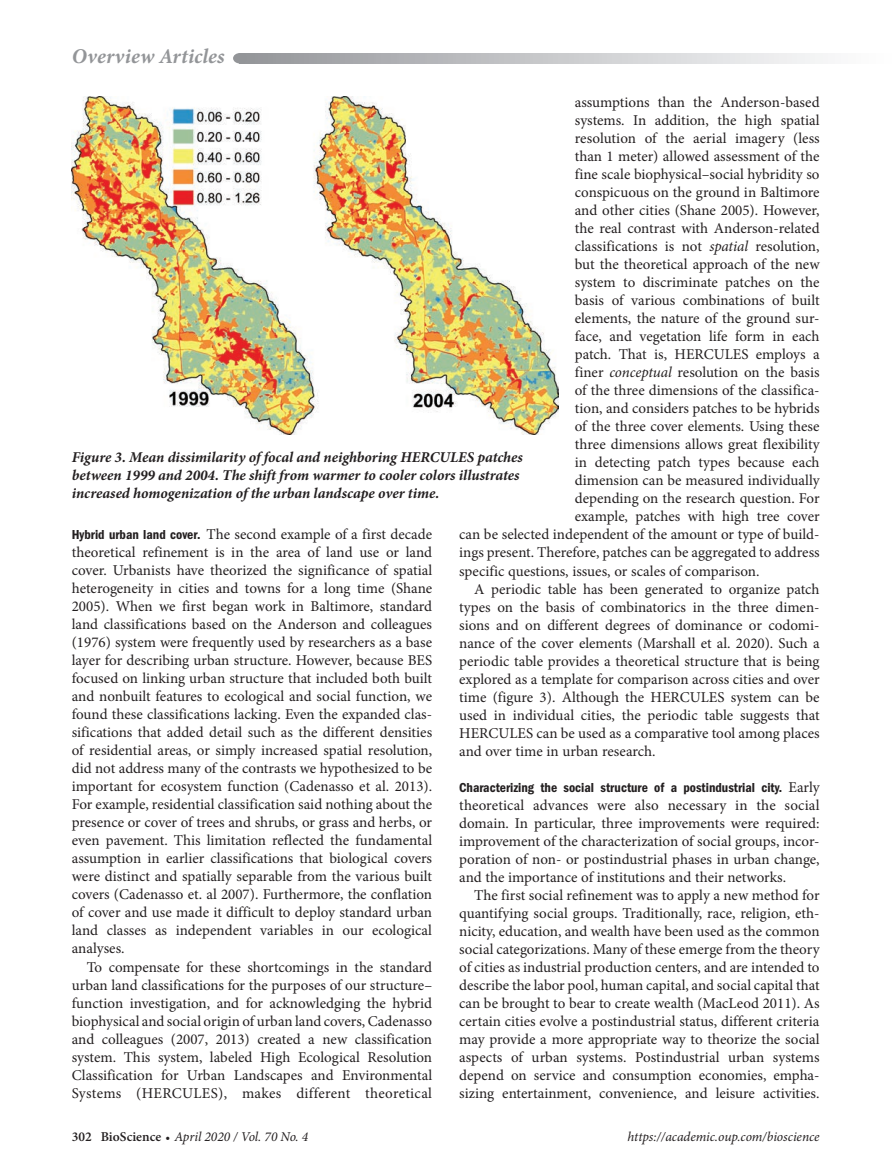
<style>
.page{position:relative;width:894px;height:1174px;background:#fff}
.page>*{position:absolute;margin:0;border:0;box-sizing:border-box;transform-origin:0 0}
.t1{font:italic 700 21px "Minion Pro";letter-spacing:.005em;color:#939598}
.t2{font:15px/18px "Minion Pro";color:#231f20;text-align:justify}
.t3{font:italic 700 15px/18px "Minion Pro";letter-spacing:-.005em;color:#231f20}
.t4{font:italic 13.5px "Minion Pro";letter-spacing:-.005em;color:#231f20}
.t5{font:13.5px "ITC Franklin Gothic Std Dm Cd";color:#231f20}
.s1{font-style:italic}
.s2{font-family:"Minion Pro";font-size:15px}
.s3{font-family:"ITC Franklin Gothic Std Dm Cd";font-size:13.5px}
.s4{font-weight:600;font-style:normal}
.s5{font-weight:600;font-style:normal;font-size:12px}
</style>
<div class="page">
<svg style="left:243px;top:53px;width:580px;height:11px;background:#c5c6c9"></svg>
<div style="left:233px;top:53px;width:14px;height:11px;background:#939598;border-radius:50%"></div>
<img style="left:72px;top:96px;width:486px;height:339px">
<h1 class="t1" style="left:72px;top:41px;width:154px">Overview Articles</h1>
<p class="t2" style="left:574px;top:94px;width:246px">assumptions than the Anderson-based</p>
<p class="t2" style="left:574px;top:112px;width:246px">systems. In addition, the high spatial</p>
<p class="t2" style="left:574px;top:130px;width:246px">resolution of the aerial imagery (less</p>
<p class="t2" style="left:574px;top:148px;width:246px">than 1 meter) allowed assessment of the</p>
<p class="t2" style="left:574px;top:166px;width:246px">fine scale biophysical–social hybridity so</p>
<p class="t2" style="left:574px;top:184px;width:246px">conspicuous on the ground in Baltimore</p>
<p class="t2" style="left:574px;top:202px;width:246px">and other cities (Shane 2005). However,</p>
<p class="t2" style="left:574px;top:220px;width:246px">the real contrast with Anderson-related</p>
<p class="t2" style="left:574px;top:238px;width:246px">classifications is not <span class="s1">spatial</span> resolution,</p>
<p class="t2" style="left:574px;top:256px;width:246px">but the theoretical approach of the new</p>
<p class="t2" style="left:574px;top:274px;width:246px">system to discriminate patches on the</p>
<p class="t2" style="left:574px;top:292px;width:246px">basis of various combinations of built</p>
<p class="t2" style="left:574px;top:310px;width:246px">elements, the nature of the ground sur-</p>
<p class="t2" style="left:574px;top:328px;width:246px">face, and vegetation life form in each</p>
<p class="t2" style="left:574px;top:346px;width:246px">patch. That is, HERCULES employs a</p>
<p class="t2" style="left:574px;top:364px;width:246px">finer <span class="s1">conceptual</span> resolution on the basis</p>
<p class="t2" style="left:574px;top:382px;width:246px">of the three dimensions of the classifica-</p>
<p class="t2" style="left:574px;top:400px;width:246px">tion, and considers patches to be hybrids</p>
<p class="t2" style="left:574px;top:418px;width:246px">of the three cover elements. Using these</p>
<p class="t2" style="left:574px;top:436px;width:246px">three dimensions allows great flexibility</p>
<p class="t2" style="left:574px;top:454px;width:246px">in detecting patch types because each</p>
<p class="t2" style="left:574px;top:472px;width:246px">dimension can be measured individually</p>
<p class="t2" style="left:574px;top:490px;width:246px">depending on the research question. For</p>
<p class="t2" style="left:574px;top:508px;width:246px">example, patches with high tree cover</p>
<p class="t2" style="left:459px;top:526px;width:361px">can be selected independent of the amount or type of build-</p>
<p class="t2" style="left:459px;top:544px;width:361px">ings present. Therefore, patches can be aggregated to address</p>
<p class="t2" style="left:459px;top:562px;width:302px">specific questions, issues, or scales of comparison.</p>
<p class="t2" style="left:474px;top:580px;width:346px">A periodic table has been generated to organize patch</p>
<p class="t2" style="left:459px;top:598px;width:361px">types on the basis of combinatorics in the three dimen-</p>
<p class="t2" style="left:459px;top:616px;width:361px">sions and on different degrees of dominance or codomi-</p>
<p class="t2" style="left:459px;top:634px;width:361px">nance of the cover elements (Marshall et al. 2020). Such a</p>
<p class="t2" style="left:459px;top:652px;width:362px">periodic table provides a theoretical structure that is being</p>
<p class="t2" style="left:459px;top:670px;width:362px">explored as a template for comparison across cities and over</p>
<p class="t2" style="left:459px;top:688px;width:362px">time (figure 3). Although the HERCULES system can be</p>
<p class="t2" style="left:459px;top:706px;width:361px">used in individual cities, the periodic table suggests that</p>
<p class="t2" style="left:459px;top:724px;width:362px">HERCULES can be used as a comparative tool among places</p>
<p class="t2" style="left:459px;top:742px;width:198px">and over time in urban research.</p>
<p class="t5" style="left:459px;top:779px;width:362px">Characterizing the social structure of a postindustrial city. <span class="s2">Early</span></p>
<p class="t2" style="left:459px;top:796px;width:362px">theoretical advances were also necessary in the social domain. In particular, three improvements were required: improvement of the characterization of social groups, incor&shy;poration of non- or postindustrial phases in urban change, and the importance of institutions and their networks.</p>
<p class="t2" style="left:459px;top:886px;width:362px;text-indent:15px">The first social refinement was to apply a new method for quantifying social groups. Traditionally, race, religion, eth&shy;nicity, education, and wealth have been used as the common social categorizations. Many of these emerge from the theory of cities as industrial production centers, and are intended to describe the labor pool, human capital, and social capital that can be brought to bear to create wealth (MacLeod 2011). As certain cities evolve a postindustrial status, different criteria may provide a more appropriate way to theorize the social aspects of urban systems. Postindustrial urban systems depend on service and consumption economies, empha&shy;sizing entertainment, convenience, and leisure activities.</p>
<p class="t3" style="left:72px;top:448px;width:452px">Figure 3. Mean dissimilarity of focal and neighboring HERCULES patches between 1999 and 2004. The shift from warmer to cooler colors illustrates increased homogenization of the urban landscape over time.</p>
<p class="t2" style="left:72px;top:525px;width:362px"><span class="s3">Hybrid urban land cover.</span> The second example of a first decade theoretical refinement is in the area of land use or land cover. Urbanists have theorized the significance of spatial heterogeneity in cities and towns for a long time (Shane 2005). When we first began work in Baltimore, standard land classifications based on the Anderson and colleagues (1976) system were frequently used by researchers as a base layer for describing urban structure. However, because BES focused on linking urban structure that included both built and nonbuilt features to ecological and social function, we found these classifications lacking. Even the expanded clas&shy;sifications that added detail such as the different densities of residential areas, or simply increased spatial resolution, did not address many of the contrasts we hypothesized to be important for ecosystem function (Cadenasso et al. 2013).<br>For example, residential classification said nothing about the presence or cover of trees and shrubs, or grass and herbs, or even pavement. This limitation reflected the fundamental assumption in earlier classifications that biological covers were distinct and spatially separable from the various built covers (Cadenasso et. al 2007). Furthermore, the conflation of cover and use made it difficult to deploy standard urban land classes as independent variables in our ecological analyses.</p>
<p class="t2" style="left:72px;top:957px;width:362px;text-indent:15px">To compensate for these shortcomings in the standard urban land classifications for the purposes of our structure– function investigation, and for acknowledging the hybrid biophysical and social origin of urban land covers, Cadenasso and colleagues (2007, 2013) created a new classification system. This system, labeled High Ecological Resolution Classification for Urban Landscapes and Environmental Systems (HERCULES), makes different theoretical</p>
<p class="t4" style="left:72px;top:1127px;width:238px"><span class="s4">302 BioScience</span> <span class="s5">•</span> April 2020 / Vol. 70 No. 4</p>
<p class="t4" style="left:627px;top:1127px;width:193px">https://academic.oup.com/bioscience</p>
</div>
